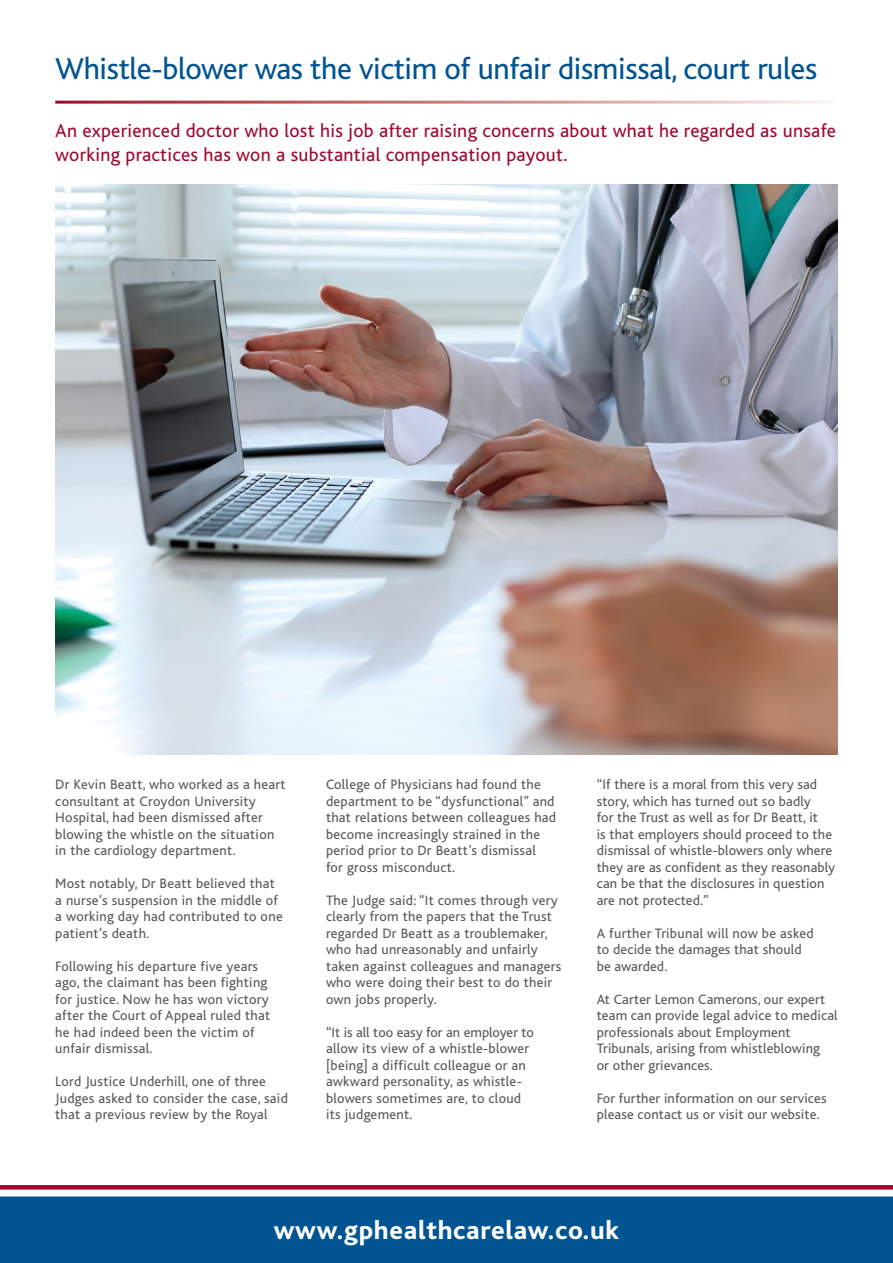
<style>
.page{position:relative;width:893px;height:1263px;background:#fff}
.page>*{position:absolute;margin:0;border:0;box-sizing:border-box;transform-origin:0 0}
.t1{font:31.5px "Bliss";letter-spacing:-.01em;color:#005491}
.t2{font:800 27px "Bliss";letter-spacing:.025em;color:#fff}
.t3{font:19.5px/23.4px "Bliss";letter-spacing:.015em;color:#9d0a30}
.t4{font:14.25px/16.5px "Bliss";letter-spacing:.02em;color:#58595b}
</style>
<div class="page">
<div style="left:0;top:1197px;width:893px;height:66px;background:#005491"></div>
<svg style="left:0;top:1185px;width:893px;height:4px;background:#9e0e33"></svg>
<img style="left:55px;top:184px;width:783px;height:571px">
<h1 class="t1" style="left:55px;top:52px;width:763px">Whistle-blower was the victim of unfair dismissal, court rules</h1>
<h3 class="t3" style="left:55px;top:120px;width:782px">An experienced doctor who lost his job after raising concerns about what he regarded as unsafe working practices has won a substantial compensation payout.</h3>
<p class="t4" style="left:55px;top:776px;width:232px">Dr Kevin Beatt, who worked as a heart consultant at Croydon University Hospital, had been dismissed after blowing the whistle on the situation in the cardiology department.</p>
<p class="t4" style="left:55px;top:875px;width:229px">Most notably, Dr Beatt believed that a nurse’s suspension in the middle of a working day had contributed to one patient’s death.</p>
<p class="t4" style="left:55px;top:958px;width:216px">Following his departure five years ago, the claimant has been fighting for justice. Now he has won victory after the Court of Appeal ruled that he had indeed been the victim of unfair dismissal.</p>
<p class="t4" style="left:55px;top:1073px;width:234px">Lord Justice Underhill, one of three<br>Judges asked to consider the case, said that a previous review by the Royal</p>
<p class="t4" style="left:326px;top:776px;width:232px">College of Physicians had found the department to be “dysfunctional” and that relations between colleagues had become increasingly strained in the period prior to Dr Beatt’s dismissal for gross misconduct.</p>
<p class="t4" style="left:326px;top:892px;width:237px">The Judge said: “It comes through very clearly from the papers that the Trust regarded Dr Beatt as a troublemaker, who had unreasonably and unfairly taken against colleagues and managers who were doing their best to do their own jobs properly.</p>
<p class="t4" style="left:326px;top:1024px;width:210px">“It is all too easy for an employer to allow its view of a whistle-blower [being] a difficult colleague or an awkward personality, as whistle&shy;blowers sometimes are, to cloud its judgement.</p>
<p class="t4" style="left:597px;top:776px;width:240px">“If there is a moral from this very sad story, which has turned out so badly<br>for the Trust as well as for Dr Beatt, it<br>is that employers should proceed to the dismissal of whistle-blowers only where they are as confident as they reasonably can be that the disclosures in question are not protected.”</p>
<p class="t4" style="left:597px;top:925px;width:219px">A further Tribunal will now be asked to decide the damages that should be awarded.</p>
<p class="t4" style="left:597px;top:991px;width:242px">At Carter Lemon Camerons, our expert team can provide legal advice to medical professionals about Employment Tribunals, arising from whistleblowing<br>or other grievances.</p>
<p class="t4" style="left:597px;top:1090px;width:231px">For further information on our services please contact us or visit our website.</p>
<h2 class="t2" style="left:274px;top:1216px;width:347px">www.gphealthcarelaw.co.uk</h2>
</div>
